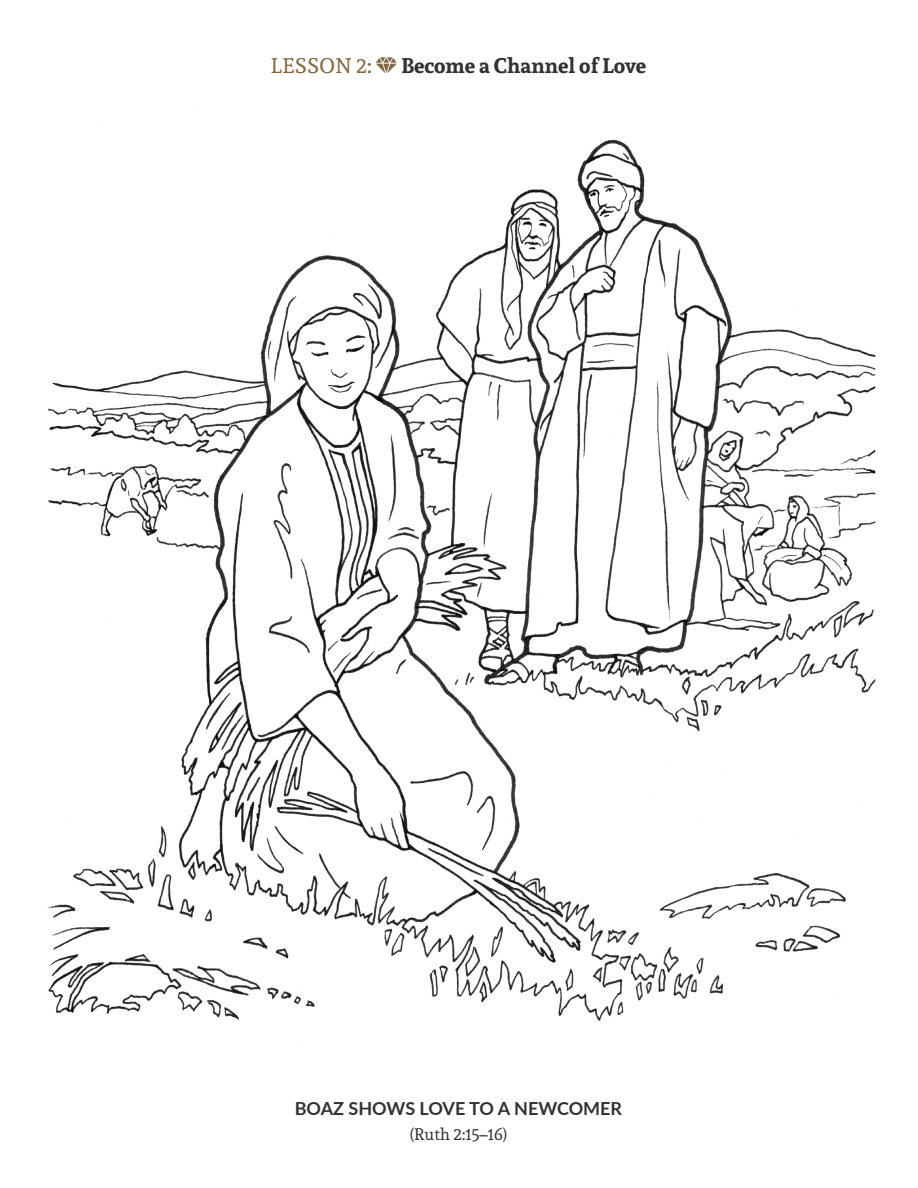
<style>
.page{position:relative;width:918px;height:1188px;background:#fff}
.page>*{position:absolute;margin:0;border:0;box-sizing:border-box;transform-origin:0 0}
.Coloring_page_Header{font:700 21px "Andada";color:#333233}
.Coloring_page_Header-2{font:21px "Andada";letter-spacing:.02em;color:#836740}
.Coloring_Page_Title{font:700 18px "Lato";color:#333233}
.Coloring_Page_Refere{font:16.5px "Andada";color:#333233}
</style>
<div class="page">
<img style="left:47px;top:106px;width:829px;height:915px">
<img style="left:376px;top:57px;width:21px;height:16px">
<p class="Coloring_page_Header-2" style="left:271px;top:52px;width:102px">LESSON 2:</p>
<p class="Coloring_page_Header" style="left:401px;top:51px;width:247px">Become a Channel of Love</p>
<p class="Coloring_Page_Title" style="left:295px;top:1095px;width:329px">BOAZ SHOWS LOVE TO A NEWCOMER</p>
<p class="Coloring_Page_Refere" style="left:410px;top:1124px;width:99px">(Ruth 2:15–16)</p>
</div>
